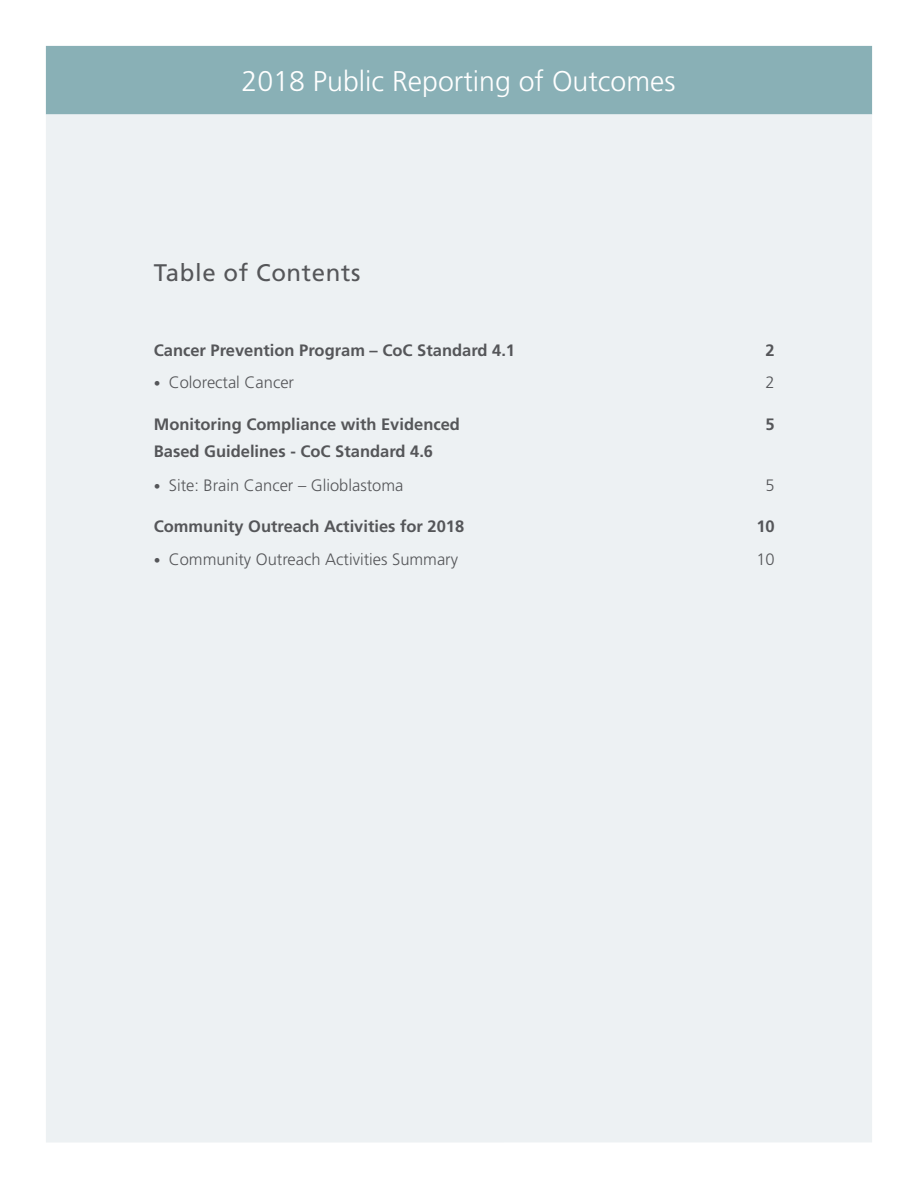
<style>
.page{position:relative;width:918px;height:1188px;background:#fff}
.page>*{position:absolute;margin:0;border:0;box-sizing:border-box;transform-origin:0 0}
.Heading{font:300 28.5px "Frutiger";color:#fff}
.Subhead{font:24px "Frutiger";letter-spacing:.025em;color:#555659}
.t1{font:700 16.5px "Frutiger";color:#555659}
.t2{font:300 16.5px "Frutiger";color:#555659}
.s1{font-size:13.5px}
</style>
<div class="page">
<div style="left:46px;top:46px;width:826px;height:68px;background:#89b0b6"></div>
<div style="left:46px;top:114px;width:826px;height:1029px;background:#edf1f3"></div>
<p class="Heading" style="left:242px;top:65px;width:435px">2018 Public Reporting of Outcomes</p>
<p class="Subhead" style="left:154px;top:259px;width:208px">Table of Contents</p>
<p class="t1" style="left:154px;top:341px;width:363px">Cancer Prevention Program – CoC Standard 4.1</p>
<p class="t1" style="left:766px;top:341px;width:11px">2</p>
<p class="t2" style="left:154px;top:373px;width:142px"><span class="s1">•</span> Colorectal Cancer</p>
<p class="t2" style="left:766px;top:373px;width:11px">2</p>
<p class="t1" style="left:154px;top:415px;width:308px">Monitoring Compliance with Evidenced</p>
<p class="t1" style="left:766px;top:415px;width:11px">5</p>
<p class="t1" style="left:154px;top:442px;width:281px">Based Guidelines - CoC Standard 4.6</p>
<p class="t2" style="left:154px;top:476px;width:251px"><span class="s1">•</span> Site: Brain Cancer – Glioblastoma</p>
<p class="t2" style="left:766px;top:476px;width:11px">5</p>
<p class="t1" style="left:154px;top:516px;width:312px">Community Outreach Activities for 2018</p>
<p class="t1" style="left:756px;top:516px;width:20px">10</p>
<p class="t2" style="left:154px;top:550px;width:306px"><span class="s1">•</span> Community Outreach Activities Summary</p>
<p class="t2" style="left:756px;top:550px;width:20px">10</p>
</div>
